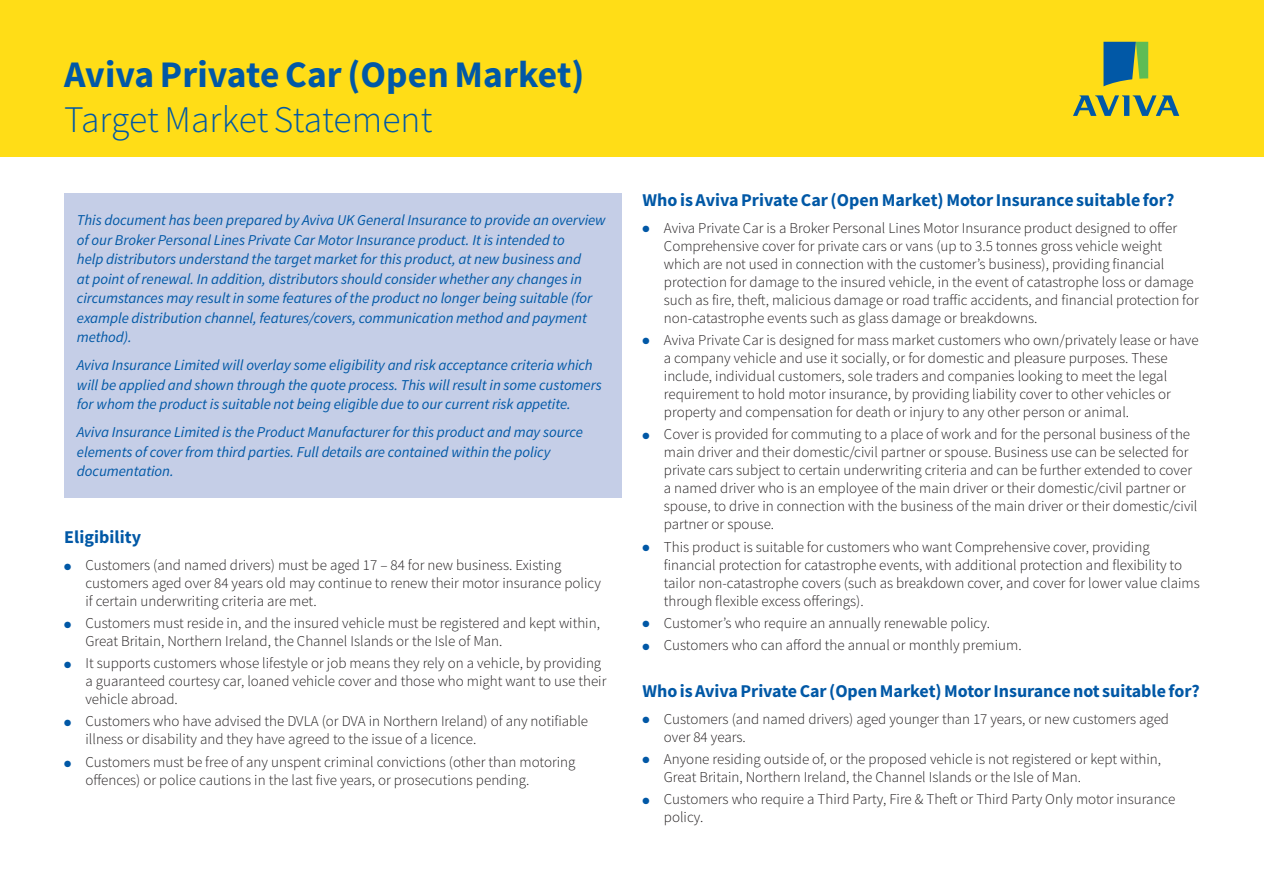
<style>
.page{position:relative;width:1264px;height:894px;background:#fff}
.page>*{position:absolute;margin:0;border:0;box-sizing:border-box;transform-origin:0 0}
.t1{font:700 37.5px "Source Sans Pro";letter-spacing:.005em;color:#0158a6}
.t2{font:300 37.5px "Source Sans Pro";letter-spacing:-.005em;color:#0158a6}
.t3{font:700 18px "Source Sans Pro";color:#0158a6}
.t4{font:300 15px/18px "Source Sans Pro";color:#231f20}
.t5{font:italic 15px/19.5px "Source Sans Pro";letter-spacing:-.005em;color:#0158a6}
.s1{color:#0158a6}
</style>
<div class="page">
<div style="left:0;top:0;width:1264px;height:157px;background:#ffdd17"></div>
<svg style="left:1103px;top:42px;width:45px;height:44px"></svg>
<svg style="left:1073px;top:95px;width:106px;height:21px"></svg>
<div style="left:64px;top:193px;width:557px;height:305px;background:#c5cee7"></div>
<h1 class="t1" style="left:64px;top:50px;width:522px">Aviva Private Car (Open Market)</h1>
<h1 class="t2" style="left:64px;top:97px;width:370px">Target Market Statement</h1>
<p class="t5" style="left:77px;top:210px;width:530px">This document has been prepared by Aviva UK General Insurance to provide an overview of our Broker Personal Lines Private Car Motor Insurance product. It is intended to<br>help distributors understand the target market for this product, at new business and<br>at point of renewal. In addition, distributors should consider whether any changes in circumstances may result in some features of the product no longer being suitable (for example distribution channel, features/covers, communication method and payment method).</p>
<p class="t5" style="left:77px;top:355px;width:526px">Aviva Insurance Limited will overlay some eligibility and risk acceptance criteria which will be applied and shown through the quote process. This will result in some customers for whom the product is suitable not being eligible due to our current risk appetite.</p>
<p class="t5" style="left:77px;top:422px;width:507px">Aviva Insurance Limited is the Product Manufacturer for this product and may source elements of cover from third parties. Full details are contained within the policy documentation.</p>
<p class="t3" style="left:64px;top:525px;width:78px">Eligibility</p>
<p class="t4" style="left:85px;top:555px;width:517px;text-indent:-21px"><span class="s1">●</span> Customers (and named drivers) must be aged 17 – 84 for new business. Existing customers aged over 84 years old may continue to renew their motor insurance policy if certain underwriting criteria are met.</p>
<p class="t4" style="left:85px;top:614px;width:516px;text-indent:-21px"><span class="s1">●</span> Customers must reside in, and the insured vehicle must be registered and kept within,<br>Great Britain, Northern Ireland, the Channel Islands or the Isle of Man.</p>
<p class="t4" style="left:85px;top:654px;width:522px;text-indent:-21px"><span class="s1">●</span> It supports customers whose lifestyle or job means they rely on a vehicle, by providing a guaranteed courtesy car, loaned vehicle cover and those who might want to use their vehicle abroad.</p>
<p class="t4" style="left:85px;top:712px;width:504px;text-indent:-21px"><span class="s1">●</span> Customers who have advised the DVLA (or DVA in Northern Ireland) of any notifiable illness or disability and they have agreed to the issue of a licence.</p>
<p class="t4" style="left:85px;top:752px;width:491px;text-indent:-21px"><span class="s1">●</span> Customers must be free of any unspent criminal convictions (other than motoring offences) or police cautions in the last five years, or prosecutions pending.</p>
<p class="t3" style="left:642px;top:188px;width:533px">Who is Aviva Private Car (Open Market) Motor Insurance suitable for?</p>
<p class="t4" style="left:664px;top:219px;width:536px;text-indent:-21px"><span class="s1">●</span> Aviva Private Car is a Broker Personal Lines Motor Insurance product designed to offer Comprehensive cover for private cars or vans (up to 3.5 tonnes gross vehicle weight which are not used in connection with the customer’s business), providing financial protection for damage to the insured vehicle, in the event of catastrophe loss or damage such as fire, theft, malicious damage or road traffic accidents, and financial protection for non-catastrophe events such as glass damage or breakdowns.</p>
<p class="t4" style="left:664px;top:331px;width:536px;text-indent:-21px"><span class="s1">●</span> Aviva Private Car is designed for mass market customers who own/privately lease or have a company vehicle and use it socially, or for domestic and pleasure purposes. These include, individual customers, sole traders and companies looking to meet the legal requirement to hold motor insurance, by providing liability cover to other vehicles or property and compensation for death or injury to any other person or animal.</p>
<p class="t4" style="left:664px;top:425px;width:535px;text-indent:-21px"><span class="s1">●</span> Cover is provided for commuting to a place of work and for the personal business of the main driver and their domestic/civil partner or spouse. Business use can be selected for private cars subject to certain underwriting criteria and can be further extended to cover a named driver who is an employee of the main driver or their domestic/civil partner or spouse, to drive in connection with the business of the main driver or their domestic/civil partner or spouse.</p>
<p class="t4" style="left:664px;top:538px;width:537px;text-indent:-21px"><span class="s1">●</span> This product is suitable for customers who want Comprehensive cover, providing financial protection for catastrophe events, with additional protection and flexibility to tailor non-catastrophe covers (such as breakdown cover, and cover for lower value claims through flexible excess offerings).</p>
<p class="t4" style="left:642px;top:614px;width:349px"><span class="s1">●</span> Customer’s who require an annually renewable policy.</p>
<p class="t4" style="left:642px;top:636px;width:380px"><span class="s1">●</span> Customers who can afford the annual or monthly premium.</p>
<p class="t3" style="left:642px;top:679px;width:559px">Who is Aviva Private Car (Open Market) Motor Insurance not suitable for?</p>
<p class="t4" style="left:664px;top:710px;width:507px;text-indent:-21px"><span class="s1">●</span> Customers (and named drivers) aged younger than 17 years, or new customers aged over 84 years.</p>
<p class="t4" style="left:664px;top:750px;width:499px;text-indent:-21px"><span class="s1">●</span> Anyone residing outside of, or the proposed vehicle is not registered or kept within,<br>Great Britain, Northern Ireland, the Channel Islands or the Isle of Man.</p>
<p class="t4" style="left:664px;top:790px;width:513px;text-indent:-21px"><span class="s1">●</span> Customers who require a Third Party, Fire &amp; Theft or Third Party Only motor insurance policy.</p>
</div>
